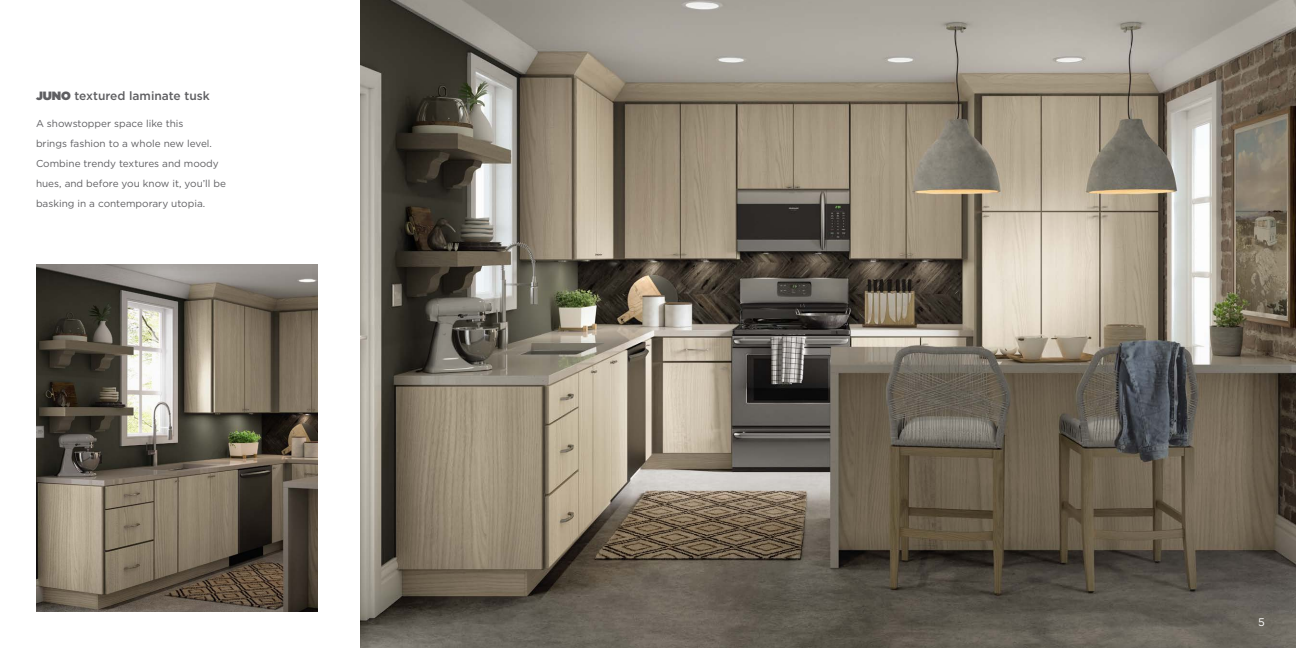
<style>
.page{position:relative;width:1296px;height:648px;background:#fff}
.page>*{position:absolute;margin:0;border:0;box-sizing:border-box;transform-origin:0 0}
.t1{font:500 12px "Gotham";color:#5f5f62}
.t2{font:11px "Gotham";color:#fff}
.t3{font:10px/20px "Gotham";color:#5f5f62}
.s1{font-weight:900}
</style>
<div class="page">
<img style="left:360px;top:0;width:936px;height:648px">
<img style="left:36px;top:264px;width:282px;height:348px">
<p class="t1" style="left:36px;top:89px;width:175px"><span class="s1">JUNO</span> textured laminate tusk</p>
<p class="t3" style="left:36px;top:113px;width:192px">A showstopper space like this<br>brings fashion to a whole new level.<br>Combine trendy textures and moody hues, and before you know it, you’ll be basking in a contemporary utopia.</p>
<p class="t2" style="left:1258px;top:616px;width:8px">5</p>
</div>
